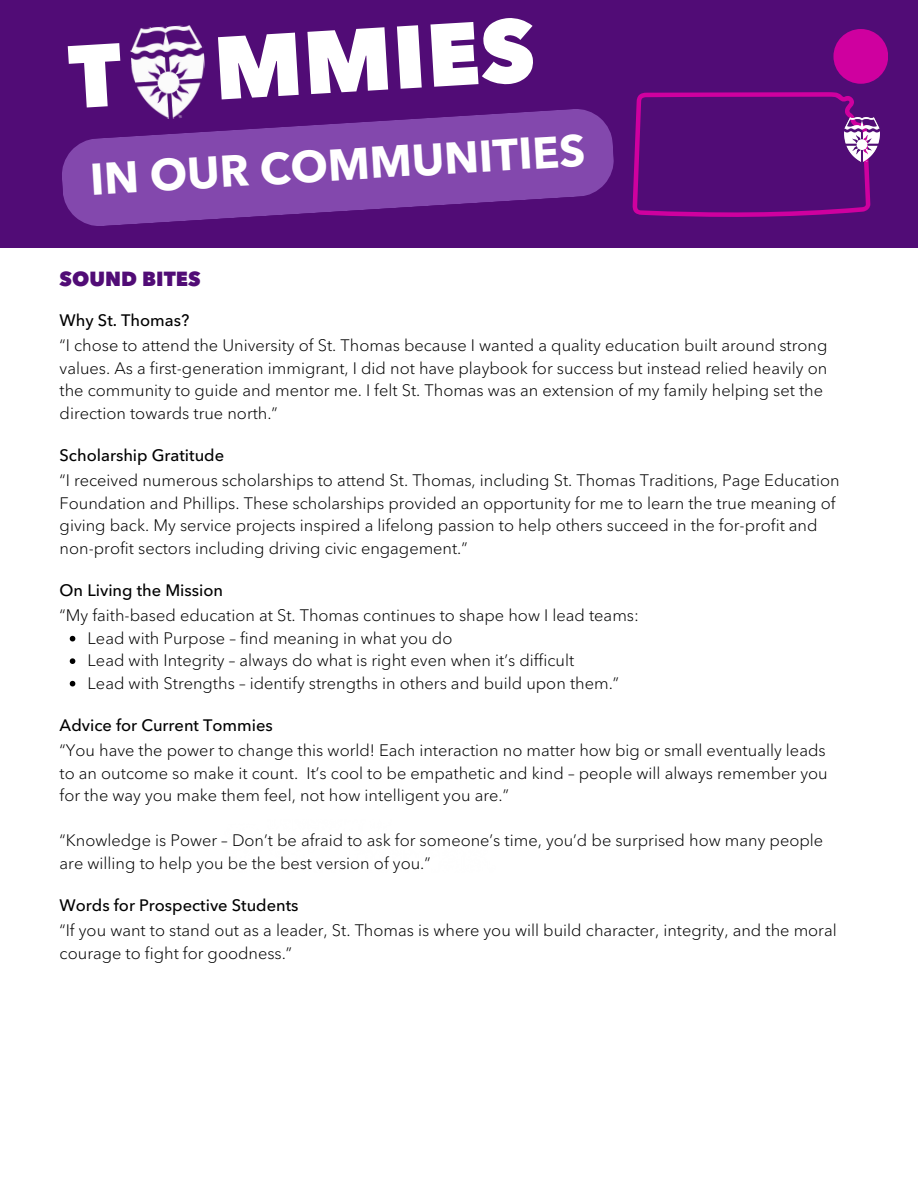
<style>
.page{position:relative;width:918px;height:1188px;background:#fff}
.page>*{position:absolute;margin:0;border:0;box-sizing:border-box;transform-origin:0 0}
.t1{font:800 88.05px "Avenir Next LT Pro";color:#fff}
.t2{font:700 43.95px "Avenir Next LT Pro";color:#fff}
.t3{font:800 20.25px "Avenir Next LT Pro";color:#510c76}
.t4{font:300 16.5px/22.5px "Avenir Next LT Pro";color:#000}
.t5{font:500 16.5px "Avenir Next LT Pro";color:#000}
</style>
<div class="page">
<div style="left:0;top:0;width:918px;height:248px;background:#510c76"></div>
<div style="left:833px;top:29px;width:55px;height:55px;background:#cf009f;border-radius:50%"></div>
<img style="left:130px;top:25px;width:75px;height:83px">
<svg style="left:62px;top:108px;width:552px;height:118px;fill:#8348ad"></svg>
<svg style="left:633px;top:92px;width:238px;height:125px"></svg>
<img style="left:845px;top:117px;width:35px;height:44px">
<svg style="left:70px;top:636px;width:5px;height:5px"></svg>
<svg style="left:70px;top:658px;width:5px;height:6px"></svg>
<svg style="left:70px;top:681px;width:5px;height:5px"></svg>
<h1 class="t1" style="left:67px;top:40px;width:468px;rotate:-3deg">T MMIES</h1>
<p class="t2" style="left:89px;top:160px;width:497px;rotate:-3deg">IN OUR COMMUNITIES</p>
<p class="t3" style="left:60px;top:271px;width:142px">SOUND BITES</p>
<h2 class="t5" style="left:60px;top:314px;width:131px">Why St. Thomas?</h2>
<p class="t4" style="left:60px;top:334px;width:769px">“I chose to attend the University of St. Thomas because I wanted a quality education built around strong values. As a first-generation immigrant, I did not have playbook for success but instead relied heavily on the community to guide and mentor me. I felt St. Thomas was an extension of my family helping set the direction towards true north.”</p>
<p class="t5" style="left:60px;top:449px;width:166px">Scholarship Gratitude</p>
<h3 class="t4" style="left:60px;top:469px;width:781px">“I received numerous scholarships to attend St. Thomas, including St. Thomas Traditions, Page Education Foundation and Phillips. These scholarships provided an opportunity for me to learn the true meaning of giving back. My service projects inspired a lifelong passion to help others succeed in the for-profit and non-profit sectors including driving civic engagement.”</h3>
<p class="t5" style="left:60px;top:584px;width:165px">On Living the Mission</p>
<p class="t4" style="left:60px;top:604px;width:581px">“My faith-based education at St. Thomas continues to shape how I lead teams:</p>
<p class="t4" style="left:88px;top:627px;width:366px">Lead with Purpose – find meaning in what you do</p>
<p class="t4" style="left:88px;top:649px;width:488px">Lead with Integrity – always do what is right even when it’s difficult</p>
<p class="t4" style="left:88px;top:672px;width:533px">Lead with Strengths – identify strengths in others and build upon them.”</p>
<p class="t5" style="left:60px;top:719px;width:215px">Advice for Current Tommies</p>
<p class="t4" style="left:60px;top:739px;width:770px">“You have the power to change this world! Each interaction no matter how big or small eventually leads to an outcome so make it count. It’s cool to be empathetic and kind – people will always remember you for the way you make them feel, not how intelligent you are.”</p>
<p class="t4" style="left:60px;top:829px;width:765px">“Knowledge is Power – Don’t be afraid to ask for someone’s time, you’d be surprised how many people are willing to help you be the best version of you.”</p>
<p class="t5" style="left:60px;top:899px;width:240px">Words for Prospective Students</p>
<p class="t4" style="left:60px;top:919px;width:779px">“If you want to stand out as a leader, St. Thomas is where you will build character, integrity, and the moral courage to fight for goodness.”</p>
</div>
